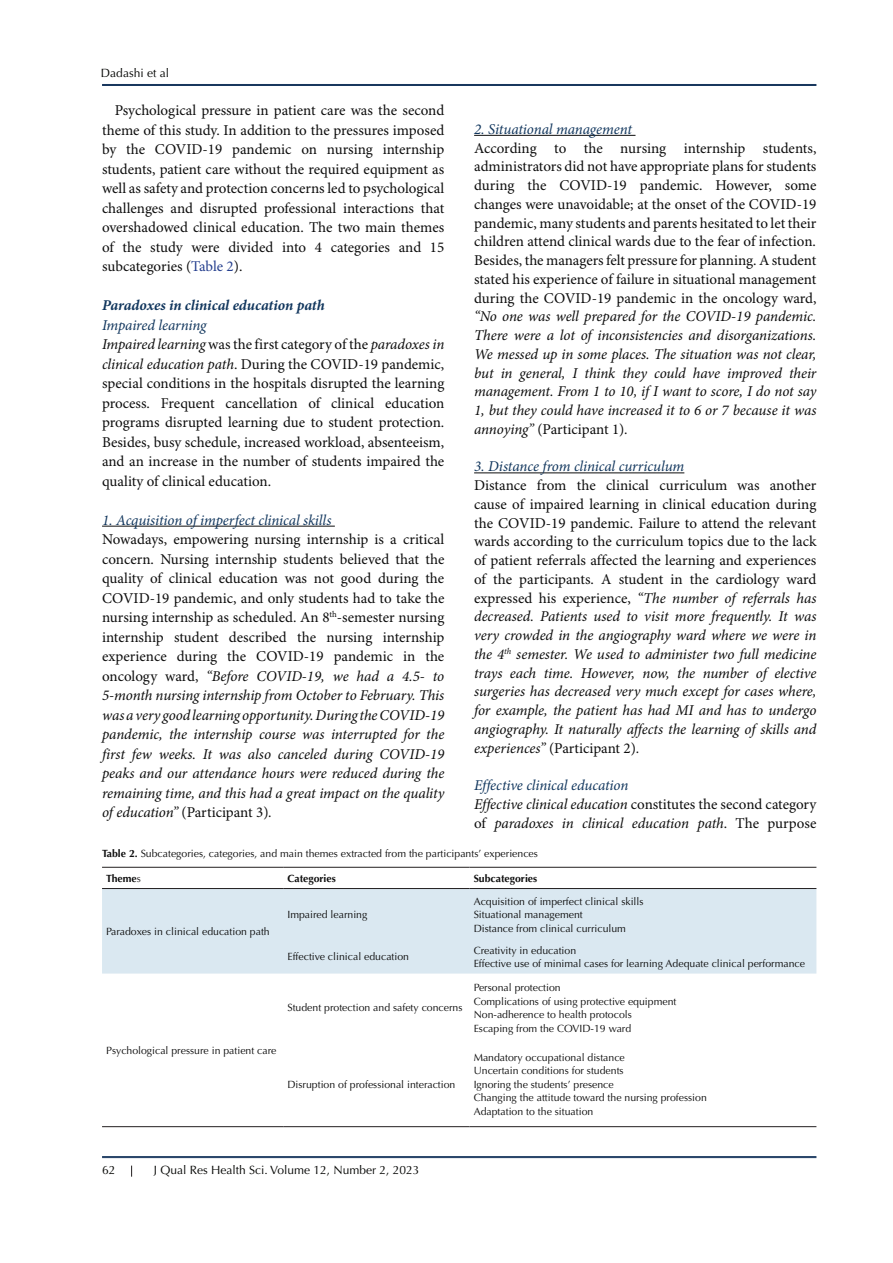
<style>
.page{position:relative;width:893px;height:1263px;background:#fff}
.page>*{position:absolute;margin:0;border:0;box-sizing:border-box;transform-origin:0 0}
.t1{font:15px/19.5px "Minion Pro";color:#0d0d0d;text-align:justify}
.t2{font:italic 15px/18.8px "Minion Pro";letter-spacing:-.01em;color:#0d0d0d;text-align:justify}
.t3{font:italic 15px "Minion Pro";letter-spacing:-.01em;color:#11365d}
.t4{font:italic 700 15px "Minion Pro";letter-spacing:-.005em;color:#11365d}
.t5{font:12px "Optima LT Std";color:#040503}
.t6{font:10.5px "Optima LT Std";color:#0d0d0d}
.t7{font:700 10.5px "Optima LT Std";color:#0d0d0d}
.s1{color:#253f8e}
.s2{font-style:italic}
.s3{font-style:normal}
.s4{font-weight:700}
.s5{font-weight:400;color:#231f20}
</style>
<div class="page">
<hr style="left:102px;top:84px;width:714px;height:1px;background:#17365d">
<hr style="left:102px;top:85px;width:714px;height:1px;background:#17365d">
<hr style="left:102px;top:1156px;width:714px;height:1px;background:#17365d">
<hr style="left:102px;top:1157px;width:714px;height:1px;background:#17365d">
<svg style="left:131px;top:1165px;width:1px;height:12px"></svg>
<hr style="left:102px;top:526px;width:233px;height:1px;background:#0d0d0d">
<hr style="left:474px;top:135px;width:161px;height:1px;background:#0d0d0d">
<hr style="left:474px;top:472px;width:210px;height:1px;background:#0d0d0d">
<div style="left:102px;top:889px;width:714px;height:84px;background:#dae8f1"></div>
<hr style="left:102px;top:867px;width:181px;height:1px;background:#231f20">
<hr style="left:283px;top:867px;width:186px;height:1px;background:#231f20">
<hr style="left:469px;top:867px;width:347px;height:1px;background:#231f20">
<hr style="left:102px;top:888px;width:181px;height:1px;background:#231f20">
<hr style="left:283px;top:888px;width:186px;height:1px;background:#231f20">
<hr style="left:469px;top:888px;width:347px;height:1px;background:#231f20">
<hr style="left:102px;top:1126px;width:181px;height:1px;background:#231f20">
<hr style="left:283px;top:1126px;width:186px;height:1px;background:#231f20">
<hr style="left:469px;top:1126px;width:347px;height:1px;background:#231f20">
<p class="t5" style="left:101px;top:66px;width:70px">Dadashi et al</p>
<p class="t1" style="left:102px;top:101px;width:344px;text-indent:13px">Psychological pressure in patient care was the second theme of this study. In addition to the pressures imposed by the COVID-19 pandemic on nursing internship students, patient care without the required equipment as well as safety and protection concerns led to psychological challenges and disrupted professional interactions that overshadowed clinical education. The two main themes of the study were divided into 4 categories and 15 subcategories (<span class="s1">Table 2</span>).</p>
<p class="t4" style="left:102px;top:295px;width:224px">Paradoxes in clinical education path</p>
<p class="t3" style="left:102px;top:315px;width:106px">Impaired learning</p>
<p class="t1" style="left:102px;top:335px;width:344px"><span class="s2">Impaired learning</span> was the first category of the <span class="s2">paradoxes in clinical education path</span>. During the COVID-19 pandemic, special conditions in the hospitals disrupted the learning process. Frequent cancellation of clinical education programs disrupted learning due to student protection.<br>Besides, busy schedule, increased workload, absenteeism, and an increase in the number of students impaired the quality of clinical education.</p>
<p class="t3" style="left:102px;top:510px;width:231px">1. Acquisition of imperfect clinical skills</p>
<p class="t1" style="left:102px;top:530px;width:344px">Nowadays, empowering nursing internship is a critical concern. Nursing internship students believed that the quality of clinical education was not good during the COVID-19 pandemic, and only students had to take the nursing internship as scheduled. An 8<sup>th</sup>-semester nursing internship student described the nursing internship experience during the COVID-19 pandemic in the oncology ward, <span class="s2">“Before COVID-19, we had a 4.5- to 5-month nursing internship from October to February. This was a very good learning opportunity. During the COVID-19 pandemic, the internship course was interrupted for the first few weeks. It was also canceled during COVID-19 peaks and our attendance hours were reduced during the remaining time, and this had a great impact on the quality of education”</span> (Participant 3)<span class="s2">.</span></p>
<p class="t3" style="left:474px;top:119px;width:159px">2. Situational management</p>
<p class="t1" style="left:474px;top:139px;width:344px;line-height:18.8px">According to the nursing internship students, administrators did not have appropriate plans for students during the COVID-19 pandemic. However, some changes were unavoidable; at the onset of the COVID-19 pandemic, many students and parents hesitated to let their children attend clinical wards due to the fear of infection.</p>
<p class="t2" style="left:474px;top:251px;width:344px"><span class="s3">Besides, the managers felt pressure for planning. A student stated his experience of failure in situational management during the COVID-19 pandemic in the oncology ward, </span>“No one was well prepared for the COVID-19 pandemic.<br>There were a lot of inconsistencies and disorganizations.<br>We messed up in some places. The situation was not clear, but in general, I think they could have improved their management. From 1 to 10, if I want to score, I do not say 1, but they could have increased it to 6 or 7 because it was annoying” <span class="s3">(Participant 1)</span>.</p>
<p class="t3" style="left:474px;top:456px;width:212px">3. Distance from clinical curriculum</p>
<p class="t2" style="left:474px;top:476px;width:344px"><span class="s3">Distance from the clinical curriculum was another cause of impaired learning in clinical education during the COVID-19 pandemic. Failure to attend the relevant wards according to the curriculum topics due to the lack of patient referrals affected the learning and experiences of the participants. A student in the cardiology ward expressed his experience,</span> “The number of referrals has decreased. Patients used to visit more frequently. It was very crowded in the angiography ward where we were in the 4<sup>th</sup> semester. We used to administer two full medicine trays each time. However, now, the number of elective surgeries has decreased very much except for cases where, for example, the patient has had MI and has to undergo angiography. It naturally affects the learning of skills and experiences” <span class="s3">(Participant 2)</span>.</p>
<p class="t3" style="left:474px;top:775px;width:156px">Effective clinical education</p>
<p class="t2" style="left:474px;top:795px;width:344px">Effective clinical education <span class="s3">constitutes the second category of</span> paradoxes in clinical education path<span class="s3">. The purpose</span></p>
<p class="t6" style="left:102px;top:847px;width:437px"><span class="s4">Table 2.</span> Subcategories, categories, and main themes extracted from the participants’ experiences</p>
<p class="t7" style="left:106px;top:872px;width:36px">Theme<span class="s5">s</span></p>
<p class="t7" style="left:287px;top:872px;width:50px">Categories</p>
<p class="t7" style="left:474px;top:872px;width:65px">Subcategories</p>
<p class="t6" style="left:106px;top:925px;width:165px">Paradoxes in clinical education path</p>
<p class="t6" style="left:287px;top:908px;width:81px">Impaired learning</p>
<p class="t6" style="left:287px;top:951px;width:123px">Effective clinical education</p>
<p class="t6" style="left:287px;top:1002px;width:177px">Student protection and safety concerns</p>
<p class="t6" style="left:106px;top:1044px;width:172px">Psychological pressure in patient care</p>
<p class="t6" style="left:287px;top:1078px;width:169px">Disruption of professional interaction</p>
<p class="t6" style="left:474px;top:895px;width:171px">Acquisition of imperfect clinical skills</p>
<p class="t6" style="left:474px;top:908px;width:111px">Situational management</p>
<p class="t6" style="left:474px;top:922px;width:154px">Distance from clinical curriculum</p>
<p class="t6" style="left:474px;top:944px;width:104px">Creativity in education</p>
<p class="t6" style="left:474px;top:957px;width:333px">Effective use of minimal cases for learning Adequate clinical performance</p>
<p class="t6" style="left:474px;top:981px;width:89px">Personal protection</p>
<p class="t6" style="left:474px;top:995px;width:204px">Complications of using protective equipment</p>
<p class="t6" style="left:474px;top:1008px;width:160px">Non-adherence to health protocols</p>
<p class="t6" style="left:474px;top:1022px;width:159px">Escaping from the COVID-19 ward</p>
<p class="t6" style="left:474px;top:1051px;width:153px">Mandatory occupational distance</p>
<p class="t6" style="left:474px;top:1065px;width:151px">Uncertain conditions for students</p>
<p class="t6" style="left:474px;top:1078px;width:142px">Ignoring the students’ presence</p>
<p class="t6" style="left:474px;top:1092px;width:235px">Changing the attitude toward the nursing profession</p>
<p class="t6" style="left:474px;top:1105px;width:121px">Adaptation to the situation</p>
<p class="t5" style="left:102px;top:1163px;width:15px">62</p>
<p class="t5" style="left:154px;top:1163px;width:267px">J Qual Res Health Sci. Volume 12, Number 2, 2023</p>
</div>
